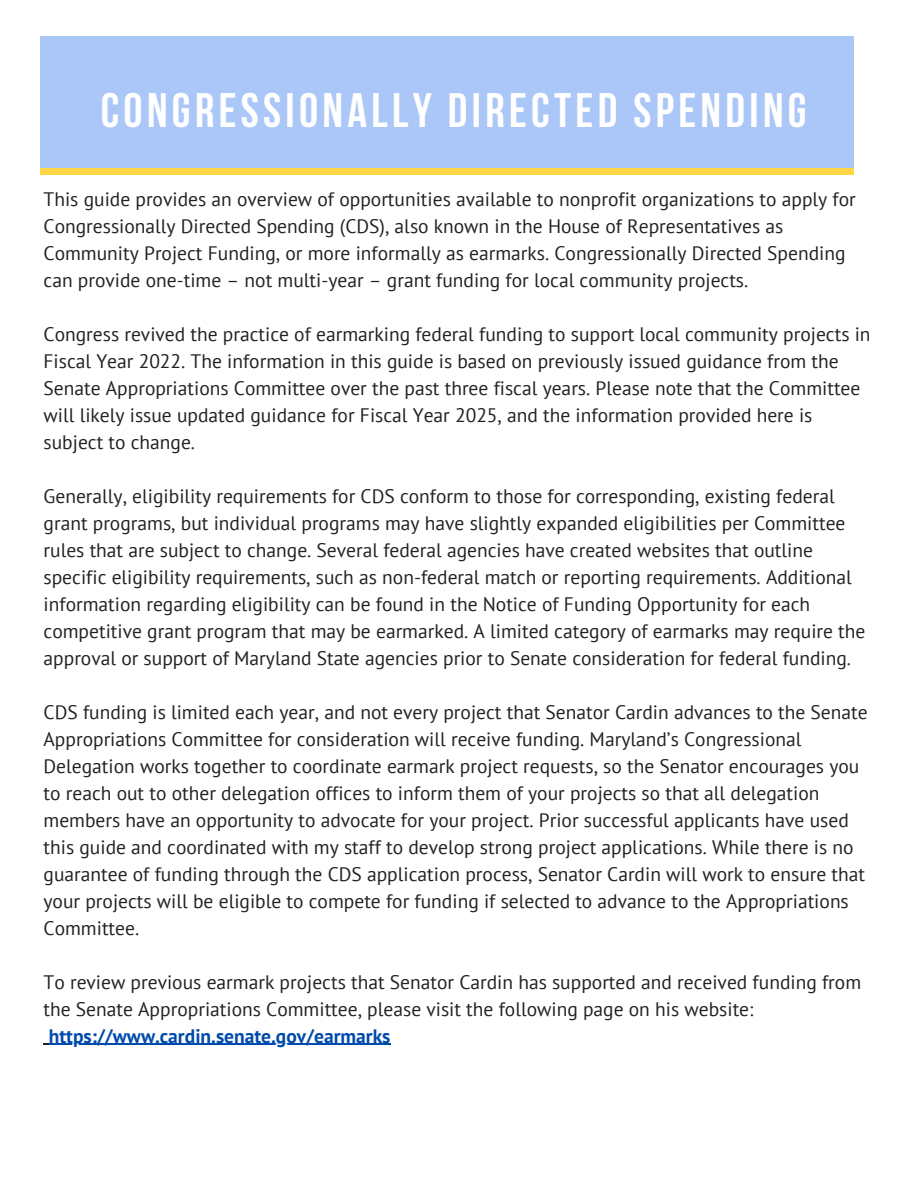
<style>
.page{position:relative;width:918px;height:1188px;background:#fff}
.page>*{position:absolute;margin:0;border:0;box-sizing:border-box;transform-origin:0 0}
.t1{font:700 48.15px "Bebas Neue";letter-spacing:.09em;color:#fff}
.t2{font:19.5px/27px "PT Sans";color:#222}
.t3{font:700 19.5px "PT Sans";color:#004aad}
</style>
<div class="page">
<div style="left:32px;top:36px;width:823px;height:140px;background:#abc7f8"></div>
<svg style="left:32px;top:168px;width:823px;height:8px;fill:#ffd645"></svg>
<hr style="left:49px;top:1044px;width:342px;height:1px;background:#004aad">
<p class="t1" style="left:101px;top:91px;width:708px">CONGRESSIONALLY DIRECTED SPENDING</p>
<p class="t2" style="left:44px;top:185px;width:814px">This guide provides an overview of opportunities available to nonprofit organizations to apply for Congressionally Directed Spending (CDS), also known in the House of Representatives as Community Project Funding, or more informally as earmarks. Congressionally Directed Spending can provide one-time – not multi-year – grant funding for local community projects.</p>
<h1 class="t2" style="left:44px;top:320px;width:829px">Congress revived the practice of earmarking federal funding to support local community projects in Fiscal Year 2022. The information in this guide is based on previously issued guidance from the Senate Appropriations Committee over the past three fiscal years. Please note that the Committee will likely issue updated guidance for Fiscal Year 2025, and the information provided here is subject to change.</h1>
<p class="t2" style="left:44px;top:482px;width:823px">Generally, eligibility requirements for CDS conform to those for corresponding, existing federal grant programs, but individual programs may have slightly expanded eligibilities per Committee rules that are subject to change. Several federal agencies have created websites that outline specific eligibility requirements, such as non-federal match or reporting requirements. Additional information regarding eligibility can be found in the Notice of Funding Opportunity for each competitive grant program that may be earmarked. A limited category of earmarks may require the approval or support of Maryland State agencies prior to Senate consideration for federal funding.</p>
<p class="t2" style="left:44px;top:698px;width:826px">CDS funding is limited each year, and not every project that Senator Cardin advances to the Senate Appropriations Committee for consideration will receive funding. Maryland’s Congressional Delegation works together to coordinate earmark project requests, so the Senator encourages you to reach out to other delegation offices to inform them of your projects so that all delegation members have an opportunity to advocate for your project. Prior successful applicants have used this guide and coordinated with my staff to develop strong project applications. While there is no guarantee of funding through the CDS application process, Senator Cardin will work to ensure that your projects will be eligible to compete for funding if selected to advance to the Appropriations Committee.</p>
<p class="t2" style="left:44px;top:968px;width:819px">To review previous earmark projects that Senator Cardin has supported and received funding from the Senate Appropriations Committee, please visit the following page on his website:</p>
<p class="t3" style="left:49px;top:1023px;width:343px">https://www.cardin.senate.gov/earmarks</p>
</div>
